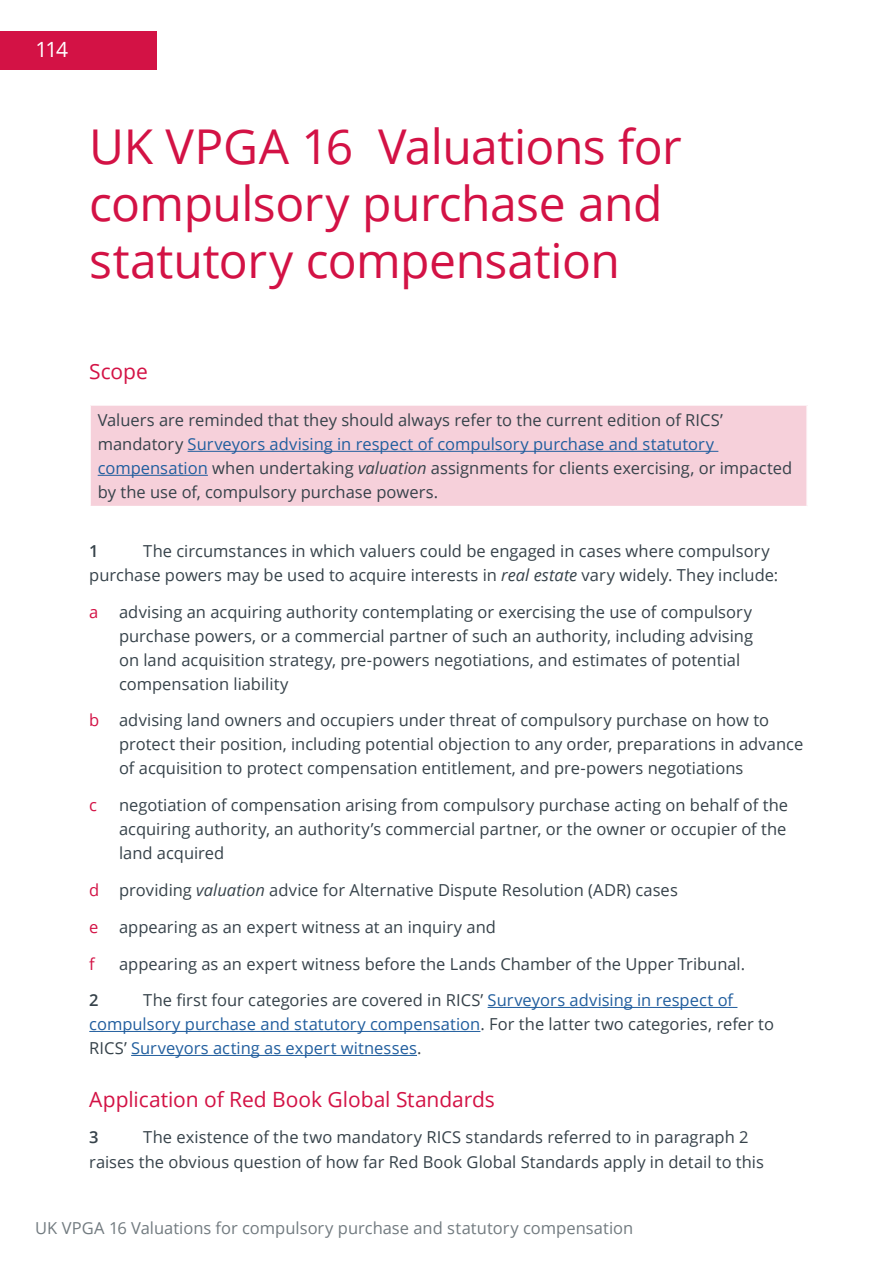
<style>
.page{position:relative;width:893px;height:1263px;background:#fff}
.page>*{position:absolute;margin:0;border:0;box-sizing:border-box;transform-origin:0 0}
.t1{font:48px/57px "Open Sans";letter-spacing:-.01em;color:#d31245}
.t2{font:21px "Open Sans";letter-spacing:-.005em;color:#d31245}
.t3{font:21px "Open Sans";color:#fff}
.t4{font:16.5px/24px "Open Sans";color:#36424a}
.t5{font:16.5px/24px "Open Sans";color:#215e9e}
.t6{font:16.5px "Open Sans";color:#727b80}
.t7{font:600 16.5px "Open Sans";color:#36424a}
.t8{font:16.5px "Open Sans";color:#d31245}
.s1{font-size:13.5px}
.s2{color:#215e9e}
.s3{font-style:italic}
.s4{color:#d31245}
.s5{color:#36424a}
</style>
<div class="page">
<hr style="left:488px;top:1007px;width:249px;height:1px;background:#215e9e">
<hr style="left:89px;top:1031px;width:391px;height:1px;background:#215e9e">
<hr style="left:131px;top:1055px;width:286px;height:1px;background:#215e9e">
<div style="left:90px;top:405px;width:717px;height:102px;background:#f6d0da"></div>
<hr style="left:89px;top:404px;width:719px;height:2px;background:#fff">
<hr style="left:89px;top:406px;width:2px;height:100px;background:#fff">
<hr style="left:806px;top:406px;width:2px;height:100px;background:#fff">
<hr style="left:89px;top:506px;width:719px;height:1px;background:#fff">
<hr style="left:188px;top:451px;width:530px;height:1px;background:#215e9e">
<hr style="left:98px;top:475px;width:110px;height:1px;background:#215e9e">
<div style="left:0;top:31px;width:157px;height:39px;background:#d31245"></div>
<p class="t3" style="left:35px;top:35px;width:34px"><span class="s1">IP</span>114</p>
<h1 class="t1" style="left:89px;top:117px;width:594px">UK VPGA 16 Valuations for compulsory purchase and statutory compensation</h1>
<p class="t2" style="left:89px;top:357px;width:60px">Scope</p>
<p class="t4" style="left:98px;top:408px;width:696px">Valuers are reminded that they should always refer to the current edition of RICS’ mandatory <span class="s2">Surveyors advising in respect of compulsory purchase and statutory compensation</span> when undertaking <span class="s3">valuation</span> assignments for clients exercising, or impacted by the use of, compulsory purchase powers.</p>
<p class="t4" style="left:89px;top:538px;width:691px;text-indent:54px">The circumstances in which valuers could be engaged in cases where compulsory purchase powers may be used to acquire interests in <span class="s3">real estate</span> vary widely. They include:</p>
<p class="t4" style="left:119px;top:599px;width:635px;text-indent:-30px"><span class="s4">a</span> advising an acquiring authority contemplating or exercising the use of compulsory purchase powers, or a commercial partner of such an authority, including advising on land acquisition strategy, pre-powers negotiations, and estimates of potential compensation liability</p>
<p class="t4" style="left:119px;top:708px;width:686px;text-indent:-30px"><span class="s4">b</span> advising land owners and occupiers under threat of compulsory purchase on how to protect their position, including potential objection to any order, preparations in advance of acquisition to protect compensation entitlement, and pre-powers negotiations</p>
<p class="t8" style="left:89px;top:794px;width:9px">c</p>
<p class="t4" style="left:119px;top:793px;width:670px;text-align:justify">negotiation of compensation arising from compulsory purchase acting on behalf of the acquiring authority, an authority’s commercial partner, or the owner or occupier of the land acquired</p>
<p class="t4" style="left:89px;top:878px;width:590px"><span class="s4">d</span> providing <span class="s3">valuation</span> advice for Alternative Dispute Resolution (ADR) cases</p>
<p class="t4" style="left:89px;top:914px;width:408px"><span class="s4">e</span> appearing as an expert witness at an inquiry and</p>
<p class="t8" style="left:89px;top:952px;width:7px">f</p>
<p class="t4" style="left:119px;top:951px;width:628px">appearing as an expert witness before the Lands Chamber of the Upper Tribunal.</p>
<p class="t7" style="left:89px;top:989px;width:11px">2</p>
<p class="t7" style="left:89px;top:540px;width:11px">1</p>
<p class="t5" style="left:89px;top:988px;width:686px;text-indent:54px"><span class="s5">The first four categories are covered in RICS’</span> Surveyors advising in respect of compulsory purchase and statutory compensation<span class="s5">. For the latter two categories, refer to<br>RICS’</span> Surveyors acting as expert witnesses<span class="s5">.</span></p>
<p class="t2" style="left:89px;top:1085px;width:407px">Application of Red Book Global Standards</p>
<p class="t7" style="left:89px;top:1126px;width:11px">3</p>
<p class="t4" style="left:89px;top:1125px;width:676px;text-indent:54px">The existence of the two mandatory RICS standards referred to in paragraph 2 raises the obvious question of how far Red Book Global Standards apply in detail to this</p>
<p class="t6" style="left:35px;top:1217px;width:600px">UK VPGA 16 Valuations for compulsory purchase and statutory compensation</p>
</div>
